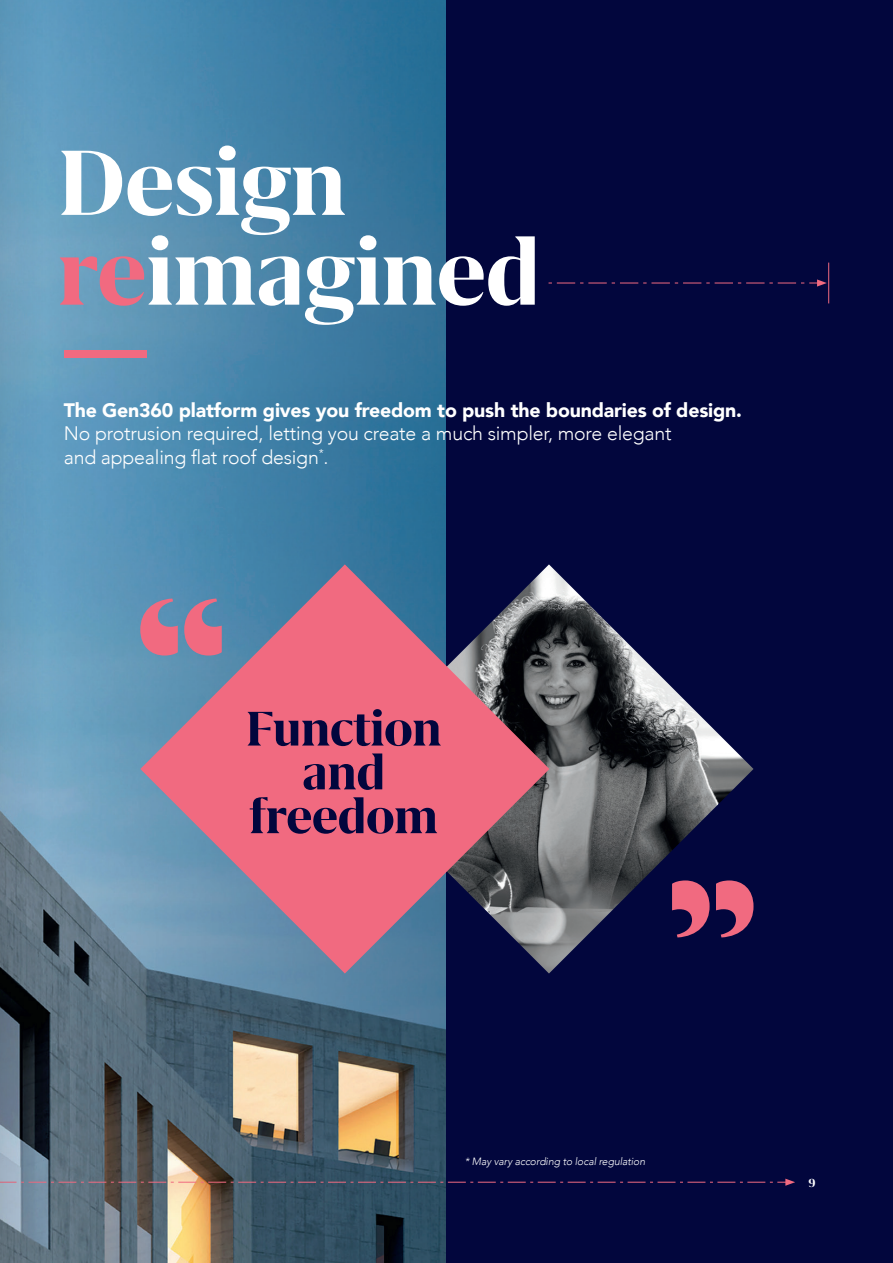
<style>
.page{position:relative;width:893px;height:1263px;background:#fff}
.page>*{position:absolute;margin:0;border:0;box-sizing:border-box;transform-origin:0 0}
.t1{font:700 106.8px "Grifo M";letter-spacing:-.01em;color:#fff}
.t2{font:700 56.1px "Grifo M";letter-spacing:-.01em;color:#02063d}
.t3{font:300 19.5px/23.4px "Avenir";letter-spacing:-.01em;color:#fff}
.t4{font:900 19.5px "Avenir";letter-spacing:-.01em;color:#fff}
.t5{font:700 13.5px "Grifo M";color:#fff}
.t6{font:italic 300 10.5px "Avenir";letter-spacing:-.01em;color:#fff}
.s1{color:#f16a80}
</style>
<div class="page">
<img style="left:43px;top:0;width:403px;height:1263px">
<div style="left:446px;top:0;width:447px;height:1263px;background:#02063d"></div>
<div style="left:64px;top:350px;width:82px;height:8px;background:#f16a80"></div>
<img style="left:549px;top:564px;width:204px;height:409px">
<svg style="left:140px;top:564px;width:409px;height:409px;background:#a16c84"></svg>
<svg style="left:140px;top:598px;width:82px;height:57px;background:#af7995"></svg>
<svg style="left:672px;top:880px;width:81px;height:57px"></svg>
<svg style="left:43px;top:1178px;width:752px;height:8px"></svg>
<svg style="left:549px;top:279px;width:278px;height:8px"></svg>
<hr style="left:828px;top:263px;width:1px;height:40px;background:#f16a80">
<svg style="left:0;top:0;width:43px;height:1263px;background:#638ca5"></svg>
<p class="t1" style="left:57px;top:127px;width:291px">Design</p>
<p class="t1" style="left:57px;top:217px;width:485px"><span class="s1">re</span>imagined</p>
<p class="t4" style="left:64px;top:393px;width:680px">The Gen360 platform gives you freedom to push the boundaries of design.</p>
<p class="t3" style="left:64px;top:422px;width:609px">No protrusion required, letting you create a much simpler, more elegant and appealing flat roof design<sup>*</sup>.</p>
<p class="t2" style="left:246px;top:700px;width:198px">Function</p>
<p class="t2" style="left:302px;top:743px;width:85px">and</p>
<p class="t2" style="left:249px;top:787px;width:190px">freedom</p>
<p class="t6" style="left:465px;top:1155px;width:182px">* May vary according to local regulation</p>
<p class="t5" style="left:809px;top:1176px;width:9px">9</p>
</div>
